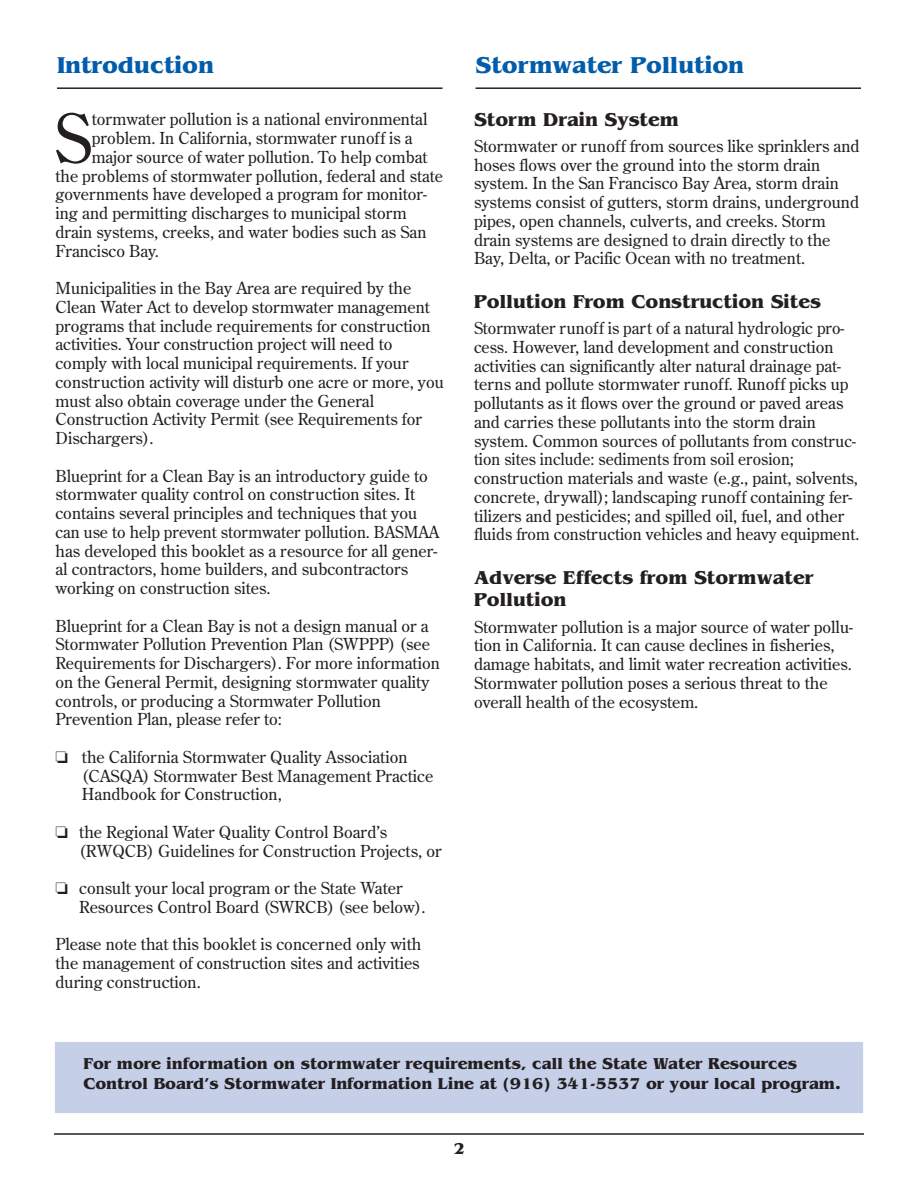
<style>
.page{position:relative;width:918px;height:1188px;background:#fff}
.page>*{position:absolute;margin:0;border:0;box-sizing:border-box;transform-origin:0 0}
.t1{font:67.65px "Century Old Style";color:#231f20}
.t2{font:700 24px "Benguiat";color:#015dab}
.t3{font:700 19.5px/22.5px "Benguiat";color:#231f20}
.t4{font:16.5px/18.8px "Century Old Style";color:#231f20}
.t5{font:700 16.5px/19.8px "Benguiat";color:#231f20}
</style>
<div class="page">
<hr style="left:54px;top:1133px;width:810px;height:2px;background:#231f20">
<div style="left:54px;top:1041px;width:810px;height:73px;background:#c6cfe8"></div>
<div style="left:54px;top:1041px;width:810px;height:73px;border:1px solid #fff"></div>
<hr style="left:57px;top:87px;width:385px;height:2px;background:#231f20">
<hr style="left:476px;top:87px;width:385px;height:2px;background:#231f20">
<h2 class="t2" style="left:57px;top:51px;width:158px">Introduction</h2>
<h2 class="t2" style="left:476px;top:51px;width:270px">Stormwater Pollution</h2>
<h1 class="t1" style="left:54px;top:100px;width:39px">S</h1>
<p class="t4" style="left:92px;top:110px;width:337px">tormwater pollution is a national environmental</p>
<p class="t4" style="left:92px;top:129px;width:323px">problem. In California, stormwater runoff is a</p>
<p class="t4" style="left:92px;top:148px;width:337px">major source of water pollution. To help combat</p>
<p class="t4" style="left:55px;top:167px;width:389px">the problems of stormwater pollution, federal and state</p>
<p class="t4" style="left:56px;top:185px;width:373px">governments have developed a program for monitor-</p>
<p class="t4" style="left:56px;top:204px;width:353px">ing and permitting discharges to municipal storm</p>
<p class="t4" style="left:56px;top:223px;width:373px">drain systems, creeks, and water bodies such as San</p>
<p class="t4" style="left:56px;top:242px;width:105px">Francisco Bay.</p>
<p class="t4" style="left:56px;top:279px;width:390px">Municipalities in the Bay Area are required by the Clean Water Act to develop stormwater management programs that include requirements for construction activities. Your construction project will need to comply with local municipal requirements. If your construction activity will disturb one acre or more, you must also obtain coverage under the General Construction Activity Permit (see Requirements for Dischargers).</p>
<p class="t4" style="left:56px;top:467px;width:385px">Blueprint for a Clean Bay is an introductory guide to stormwater quality control on construction sites. It contains several principles and techniques that you can use to help prevent stormwater pollution. BASMAA has developed this booklet as a resource for all gener&shy;al contractors, home builders, and subcontractors working on construction sites.</p>
<p class="t4" style="left:55px;top:617px;width:386px">Blueprint for a Clean Bay is not a design manual or a Stormwater Pollution Prevention Plan (SWPPP) (see Requirements for Dischargers). For more information on the General Permit, designing stormwater quality controls, or producing a Stormwater Pollution Prevention Plan, please refer to:</p>
<p class="t4" style="left:82px;top:748px;width:353px;text-indent:-26px">❏ the California Stormwater Quality Association (CASQA) Stormwater Best Management Practice<br>Handbook for Construction,</p>
<p class="t4" style="left:79px;top:823px;width:364px;text-indent:-24px">❏ the Regional Water Quality Control Board’s (RWQCB) Guidelines for Construction Projects, or</p>
<p class="t4" style="left:79px;top:879px;width:348px;text-indent:-24px">❏ consult your local program or the State Water<br>Resources Control Board (SWRCB) (see below).</p>
<p class="t4" style="left:56px;top:935px;width:367px;text-align:justify">Please note that this booklet is concerned only with the management of construction sites and activities during construction.</p>
<p class="t3" style="left:474px;top:108px;width:207px">Storm Drain System</p>
<p class="t4" style="left:474px;top:137px;width:387px">Stormwater or runoff from sources like sprinklers and hoses flows over the ground into the storm drain system. In the San Francisco Bay Area, storm drain systems consist of gutters, storm drains, underground pipes, open channels, culverts, and creeks. Storm drain systems are designed to drain directly to the Bay, Delta, or Pacific Ocean with no treatment.</p>
<p class="t3" style="left:474px;top:290px;width:349px">Pollution From Construction Sites</p>
<p class="t4" style="left:474px;top:319px;width:387px">Stormwater runoff is part of a natural hydrologic pro&shy;cess. However, land development and construction activities can significantly alter natural drainage pat&shy;terns and pollute stormwater runoff. Runoff picks up pollutants as it flows over the ground or paved areas and carries these pollutants into the storm drain system. Common sources of pollutants from construc&shy;tion sites include: sediments from soil erosion; construction materials and waste (e.g., paint, solvents, concrete, drywall); landscaping runoff containing fer&shy;tilizers and pesticides; and spilled oil, fuel, and other fluids from construction vehicles and heavy equipment.</p>
<p class="t3" style="left:474px;top:566px;width:341px">Adverse Effects from Stormwater<br>Pollution</p>
<p class="t4" style="left:474px;top:618px;width:381px">Stormwater pollution is a major source of water pollu&shy;tion in California. It can cause declines in fisheries, damage habitats, and limit water recreation activities.<br>Stormwater pollution poses a serious threat to the overall health of the ecosystem.</p>
<p class="t5" style="left:84px;top:1054px;width:759px">For more information on stormwater requirements, call the State Water Resources<br>Control Board’s Stormwater Information Line at (916) 341-5537 or your local program.</p>
<p class="t5" style="left:453px;top:1138px;width:13px">2</p>
</div>
